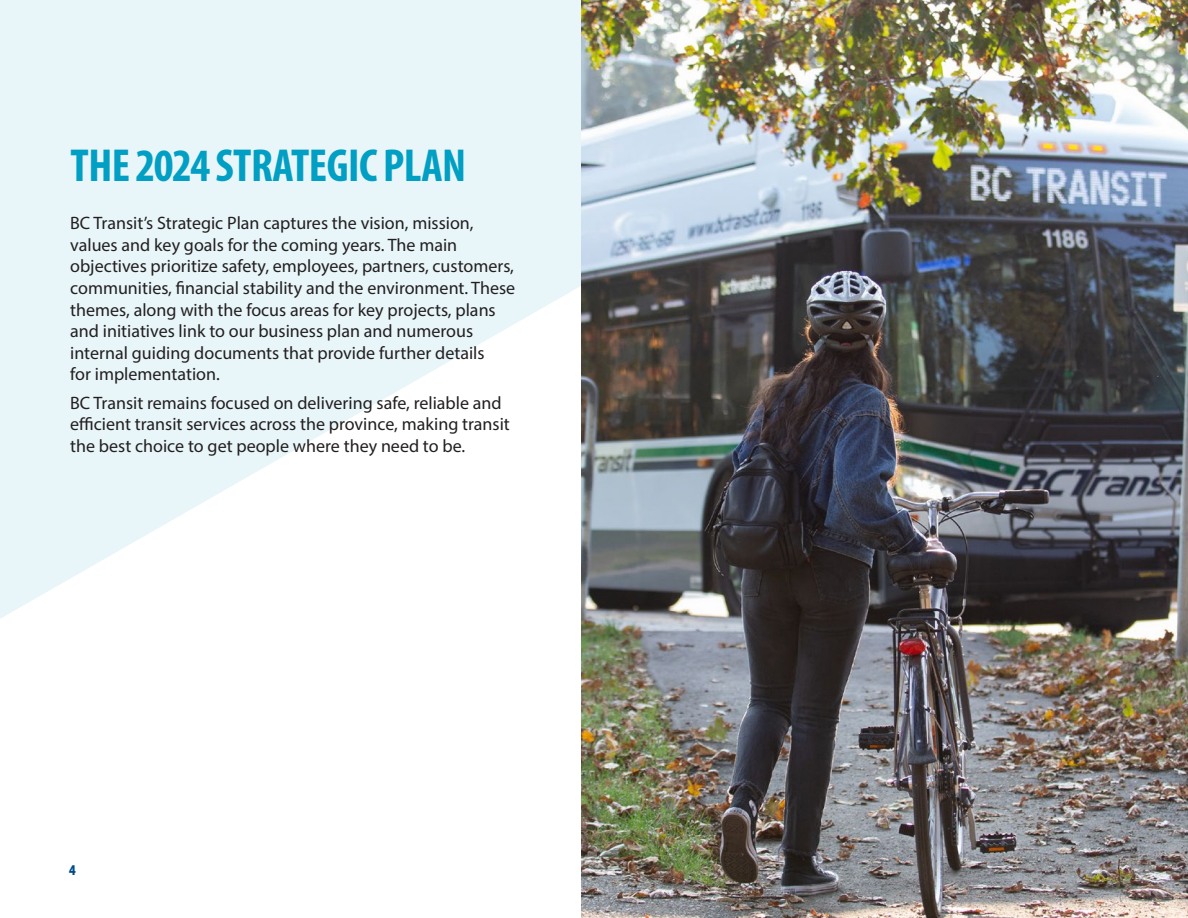
<style>
.page{position:relative;width:1188px;height:918px;background:#fff}
.page>*{position:absolute;margin:0;border:0;box-sizing:border-box;transform-origin:0 0}
.Header_Teal{font:700 condensed 46.5px "Myriad Pro";letter-spacing:-.01em;color:#009fc3}
.Paragraph{font:18px/21.6px "Myriad Pro";color:#231f20}
.t1{font:900 condensed 15px "Myriad Pro";color:#004a8d}
</style>
<div class="page">
<svg style="left:0;top:0;width:581px;height:619px;fill:#e8f5f9"></svg>
<img style="left:581px;top:0;width:607px;height:918px">
<p class="Header_Teal" style="left:71px;top:136px;width:397px">THE 2024 STRATEGIC PLAN</p>
<p class="Paragraph" style="left:70px;top:212px;width:447px">BC Transit’s Strategic Plan captures the vision, mission, values and key goals for the coming years. The main objectives prioritize safety, employees, partners, customers, communities, financial stability and the environment. These themes, along with the focus areas for key projects, plans and initiatives link to our business plan and numerous internal guiding documents that provide further details<br>for implementation.</p>
<p class="Paragraph" style="left:70px;top:392px;width:441px">BC Transit remains focused on delivering safe, reliable and efficient transit services across the province, making transit the best choice to get people where they need to be.</p>
<p class="t1" style="left:69px;top:861px;width:8px">4</p>
</div>
